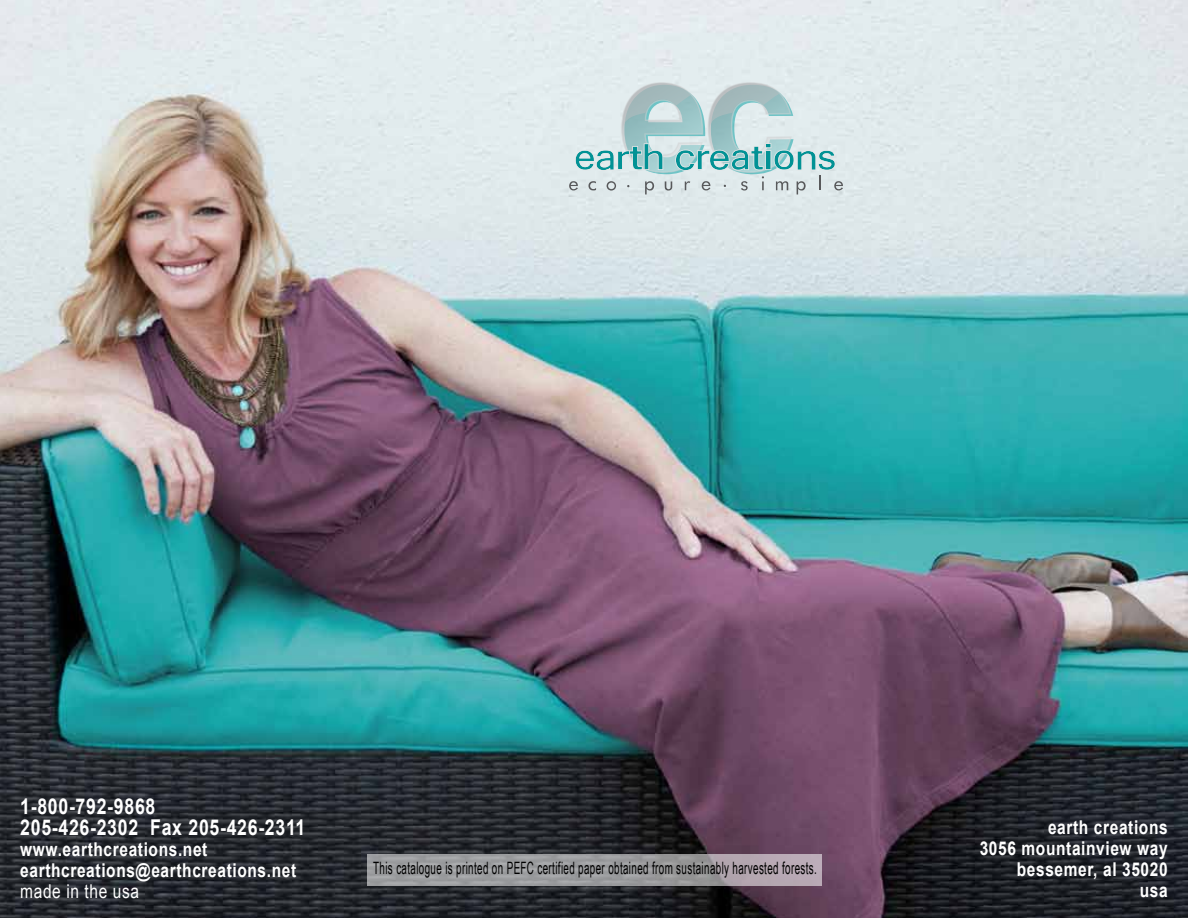
<style>
.page{position:relative;width:1188px;height:918px;background:#fff}
.page>*{position:absolute;margin:0;border:0;box-sizing:border-box;transform-origin:0 0}
.t1{font:700 21.75px/21px "Arial";letter-spacing:.04em;color:#fff;scale:.81 1}
.t2{font:700 19.05px/21px "Arial";letter-spacing:.04em;color:#fff;scale:.81 1}
.t3{font:19.05px "Arial";letter-spacing:.04em;color:#fff;scale:.81 1}
.t4{font:17.1px "Arial Narrow";letter-spacing:.03em;color:#000;scale:.7 1}
</style>
<div class="page">
<img style="left:0;top:0;width:1188px;height:918px">
<svg style="left:367px;top:854px;width:455px;height:32px;background:#a19ea2"></svg>
<svg style="left:569px;top:82px;width:274px;height:112px;background:#bfd8da"></svg>
<p class="t1" style="left:20px;top:796px;width:354px">1-800-792-9868<br>205-426-2302 Fax 205-426-2311</p>
<p class="t2" style="left:20px;top:839px;width:342px">www.earthcreations.net earthcreations@earthcreations.net</p>
<p class="t3" style="left:20px;top:878px;width:148px">made in the usa</p>
<p class="t4" style="left:373px;top:855px;width:635px">This catalogue is printed on PEFC certified paper obtained from sustainably harvested forests.</p>
<p class="t2" style="left:980px;top:817px;width:234px;text-align:right">earth creations<br>3056 mountainview way bessemer, al 35020<br>usa</p>
</div>
